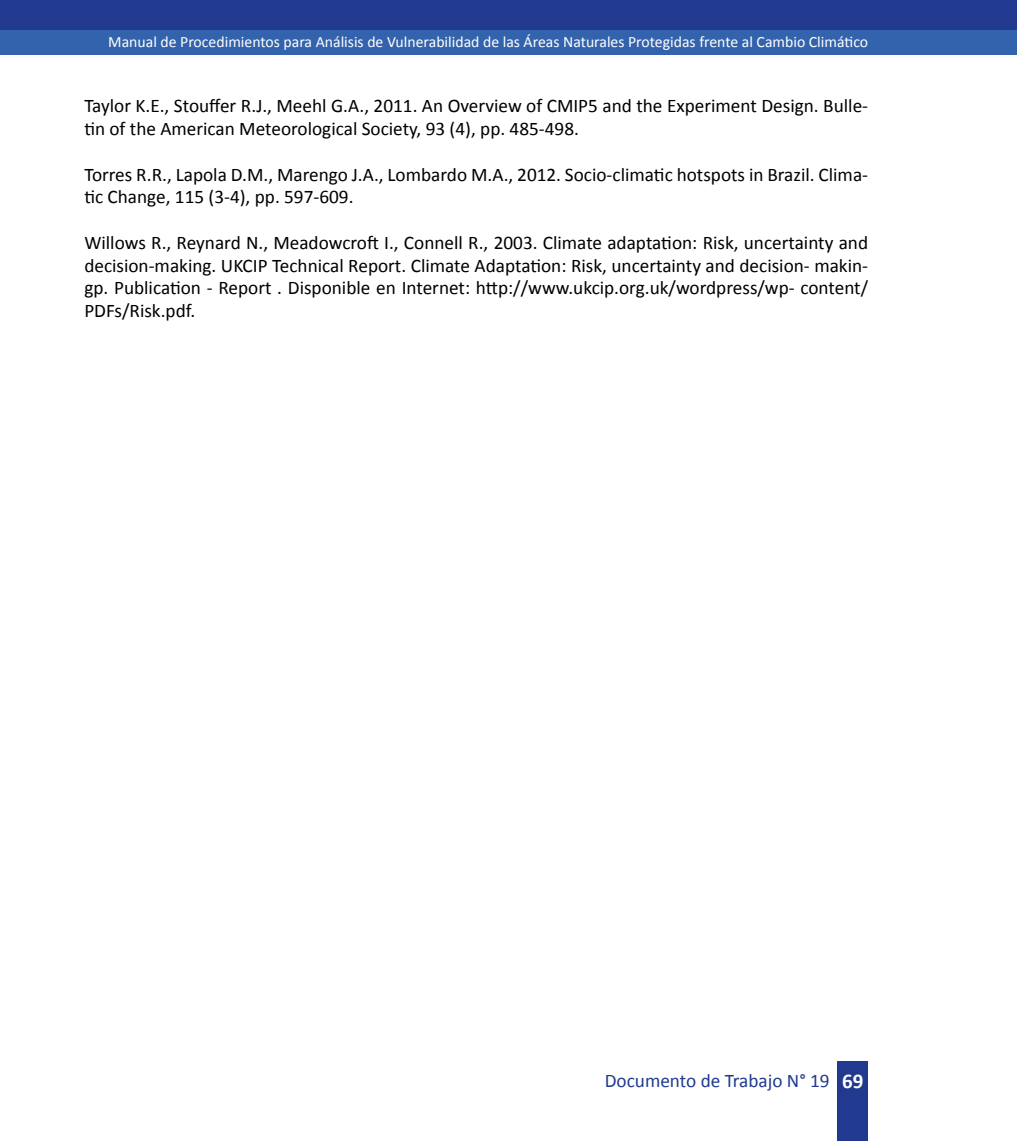
<style>
.page{position:relative;width:1017px;height:1141px;background:#fff}
.page>*{position:absolute;margin:0;border:0;box-sizing:border-box;transform-origin:0 0}
.t1{font:19.25px/22.8px "Calibri";color:#000}
.t2{font:19.25px "Calibri";color:#213a8f}
.t3{font:15.75px "Calibri";color:#fff}
.s1{font-weight:700;font-size:21px;color:#fff}
</style>
<div class="page">
<div style="left:0;top:0;width:1017px;height:55px;background:#213a8f"></div>
<div style="left:0;top:30px;width:1017px;height:25px;background:#3363ac"></div>
<div style="left:837px;top:1062px;width:31px;height:79px;background:#213a8f"></div>
<p class="t3" style="left:108px;top:32px;width:761px">Manual de Procedimientos para Análisis de Vulnerabilidad de las Áreas Naturales Protegidas frente al Cambio Climático</p>
<p class="t1" style="left:84px;top:94px;width:785px">Taylor K.E., Stouffer R.J., Meehl G.A., 2011. An Overview of CMIP5 and the Experiment Design. Bulle&shy;tin of the American Meteorological Society, 93 (4), pp. 485-498.</p>
<p class="t1" style="left:84px;top:162px;width:785px">Torres R.R., Lapola D.M., Marengo J.A., Lombardo M.A., 2012. Socio-climatic hotspots in Brazil. Clima&shy;tic Change, 115 (3-4), pp. 597-609.</p>
<p class="t1" style="left:84px;top:230px;width:785px;text-align:justify">Willows R., Reynard N., Meadowcroft I., Connell R., 2003. Climate adaptation: Risk, uncertainty and decision-making. UKCIP Technical Report. Climate Adaptation: Risk, uncertainty and decision- makin&shy;gp. Publication - Report . Disponible en Internet: http://www.ukcip.org.uk/wordpress/wp- content/ PDFs/Risk.pdf.</p>
<p class="t2" style="left:605px;top:1069px;width:260px">Documento de Trabajo N° 19 <span class="s1">69</span></p>
</div>
